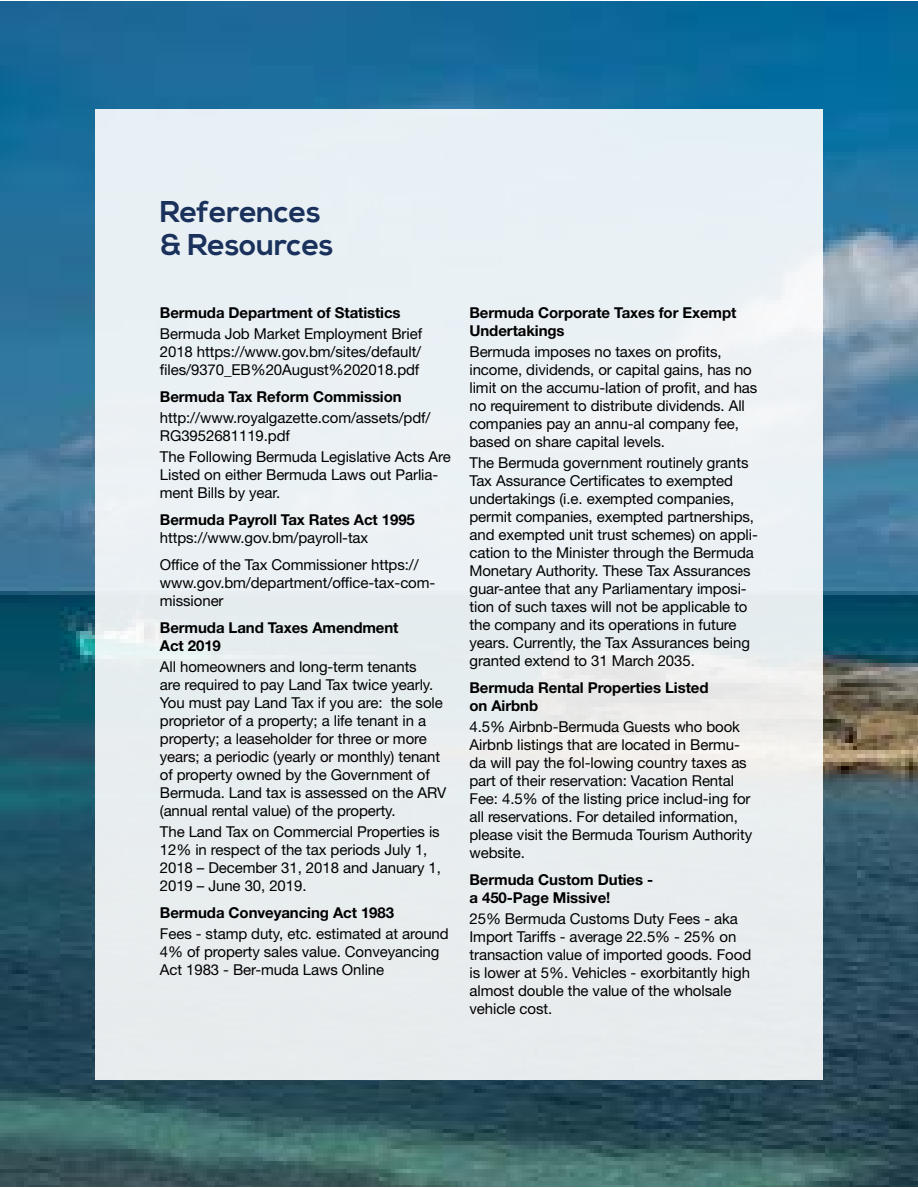
<style>
.page{position:relative;width:918px;height:1188px;background:#fff}
.page>*{position:absolute;margin:0;border:0;box-sizing:border-box;transform-origin:0 0}
.t1{font:700 30px/33px "Nexa";letter-spacing:-.005em;color:#19315b}
.t2{font:15px/18px "Helvetica Neue LT Std";letter-spacing:-.005em;color:#000}
.t3{font:700 15px/18px "Helvetica Neue LT Std";letter-spacing:-.005em;color:#000}
</style>
<div class="page">
<img style="left:0;top:2px;width:918px;height:1185px">
<div style="left:95px;top:109px;width:728px;height:970px;background:#e9f0f3"></div>
<h1 class="t1" style="left:160px;top:197px;width:175px">References &amp; Resources</h1>
<p class="t3" style="left:160px;top:304px;width:242px">Bermuda Department of Statistics</p>
<p class="t2" style="left:160px;top:325px;width:264px;text-align:justify">Bermuda Job Market Employment Brief 2018 https://www.gov.bm/sites/default/ files/9370_EB%20August%202018.pdf</p>
<p class="t3" style="left:160px;top:388px;width:243px">Bermuda Tax Reform Commission</p>
<p class="t2" style="left:160px;top:409px;width:272px">http://www.royalgazette.com/assets/pdf/<br>RG3952681119.pdf</p>
<p class="t2" style="left:160px;top:448px;width:293px">The Following Bermuda Legislative Acts Are<br>Listed on either Bermuda Laws out Parlia&shy;ment Bills by year.</p>
<p class="t3" style="left:160px;top:511px;width:257px">Bermuda Payroll Tax Rates Act 1995</p>
<p class="t2" style="left:160px;top:524px;width:260px;line-height:27px">https://www.gov.bm/payroll-tax<br>Office of the Tax Commissioner https://</p>
<p class="t2" style="left:160px;top:574px;width:277px">www.gov.bm/department/office-tax-com&shy;missioner</p>
<p class="t3" style="left:160px;top:619px;width:240px">Bermuda Land Taxes Amendment<br>Act 2019</p>
<p class="t2" style="left:160px;top:658px;width:288px">All homeowners and long-term tenants<br>are required to pay Land Tax twice yearly.<br>You must pay Land Tax if you are: the sole proprietor of a property; a life tenant in a property; a leaseholder for three or more years; a periodic (yearly or monthly) tenant of property owned by the Government of Bermuda. Land tax is assessed on the ARV (annual rental value) of the property.</p>
<p class="t2" style="left:160px;top:823px;width:283px">The Land Tax on Commercial Properties is 12% in respect of the tax periods July 1, 2018 – December 31, 2018 and January 1, 2019 – June 30, 2019.</p>
<p class="t3" style="left:160px;top:904px;width:236px">Bermuda Conveyancing Act 1983</p>
<p class="t2" style="left:160px;top:925px;width:290px">Fees - stamp duty, etc. estimated at around<br>4% of property sales value. Conveyancing<br>Act 1983 - Ber-muda Laws Online</p>
<p class="t3" style="left:470px;top:304px;width:269px">Bermuda Corporate Taxes for Exempt<br>Undertakings</p>
<p class="t2" style="left:470px;top:343px;width:289px">Bermuda imposes no taxes on profits, income, dividends, or capital gains, has no limit on the accumu-lation of profit, and has no requirement to distribute dividends. All companies pay an annu-al company fee, based on share capital levels.</p>
<p class="t2" style="left:470px;top:454px;width:290px">The Bermuda government routinely grants Tax Assurance Certificates to exempted undertakings (i.e. exempted companies, permit companies, exempted partnerships, and exempted unit trust schemes) on appli&shy;cation to the Minister through the Bermuda Monetary Authority. These Tax Assurances guar-antee that any Parliamentary imposi&shy;tion of such taxes will not be applicable to the company and its operations in future years. Currently, the Tax Assurances being granted extend to 31 March 2035.</p>
<p class="t3" style="left:470px;top:679px;width:241px">Bermuda Rental Properties Listed on Airbnb</p>
<p class="t2" style="left:470px;top:718px;width:284px">4.5% Airbnb-Bermuda Guests who book Airbnb listings that are located in Bermu&shy;da will pay the fol-lowing country taxes as part of their reservation: Vacation Rental Fee: 4.5% of the listing price includ-ing for all reservations. For detailed information, please visit the Bermuda Tourism Authority website.</p>
<p class="t3" style="left:470px;top:871px;width:185px">Bermuda Custom Duties - a 450-Page Missive!</p>
<p class="t2" style="left:470px;top:910px;width:283px">25% Bermuda Customs Duty Fees - aka Import Tariffs - average 22.5% - 25% on transaction value of imported goods. Food is lower at 5%. Vehicles - exorbitantly high almost double the value of the wholsale vehicle cost.</p>
</div>
